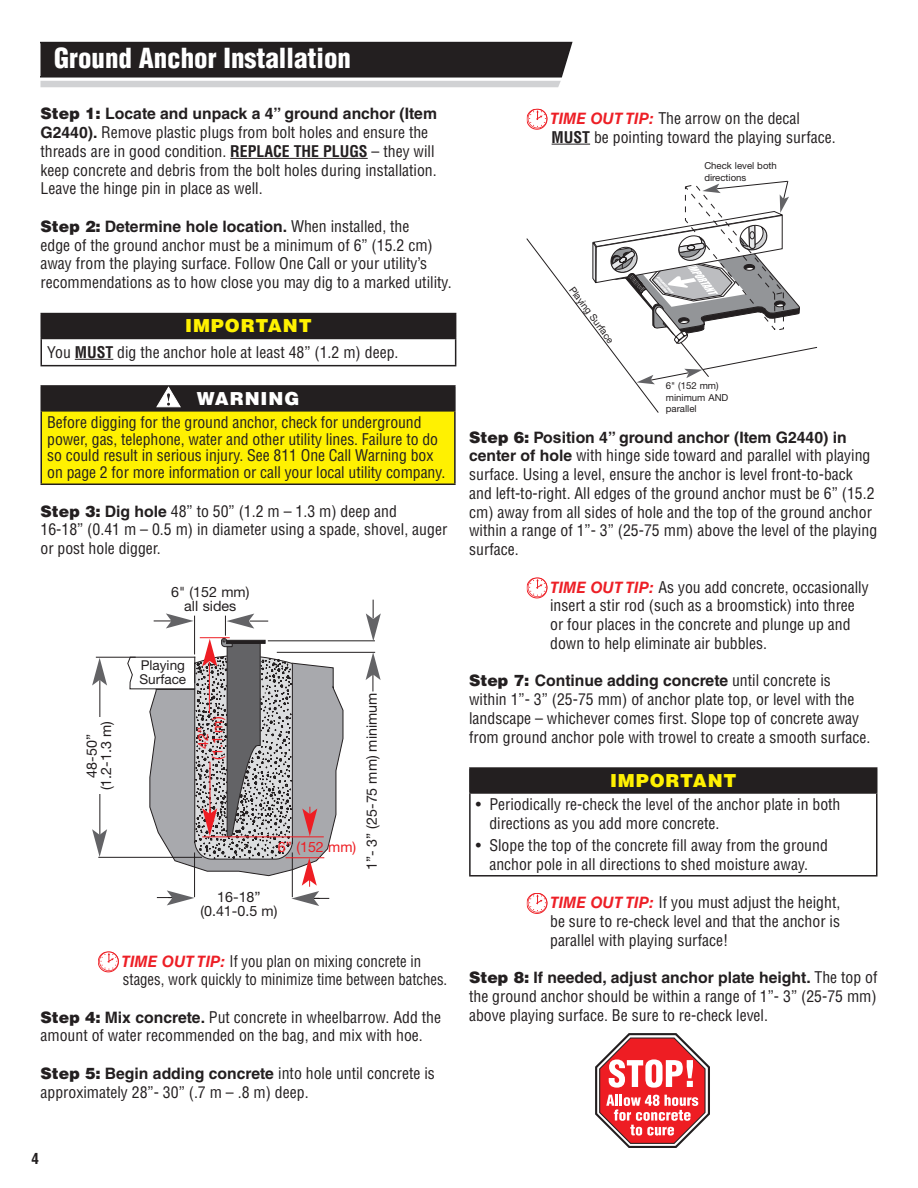
<style>
.page{position:relative;width:918px;height:1188px;background:#fff}
.page>*{position:absolute;margin:0;border:0;box-sizing:border-box;transform-origin:0 0}
.t1{font:900 condensed 27px "Helvetica LT Std";color:#fff}
.t2{font:900 18px "Helvetica LT Std";letter-spacing:.05em;color:#fff101}
.t3{font:900 18px "Helvetica LT Std";letter-spacing:.05em;color:#fff}
.t4{font:condensed 15.75px/18.8px "Helvetica LT Std";color:#231f20}
.t5{font:condensed 15.75px/18.8px "Helvetica LT Std";color:#231f20;scale:.94 1}
.t6{font:700 condensed 15px "Helvetica LT Std";color:#231f20}
.t7{font:14.25px/14.2px "Helvetica Neue";color:#231f20;text-align:center}
.t8{font:14.25px/14.2px "Helvetica Neue";color:#ee1d23;text-align:center}
.t9{font:13.5px/14.2px "Helvetica Neue";color:#231f20}
.t10{font:9.6px/11.6px "Helvetica Neue";color:#231f20}
.s1{font-weight:900;font-stretch:normal}
.s2{font-weight:700;font-stretch:normal}
.s3{font-weight:700}
.s4{font-weight:700;font-style:italic;font-stretch:normal;color:#ed1f26}
</style>
<div class="page">
<hr style="left:552px;top:144px;width:38px;height:1px;background:#231f20">
<svg style="left:527px;top:109px;width:20px;height:21px"></svg>
<svg style="left:527px;top:578px;width:20px;height:20px"></svg>
<div style="left:470px;top:768px;width:407px;height:25px;background:#231f20"></div>
<hr style="left:469px;top:767px;width:409px;height:2px;background:#231f20">
<hr style="left:469px;top:769px;width:2px;height:23px;background:#231f20">
<hr style="left:876px;top:769px;width:2px;height:23px;background:#231f20">
<hr style="left:469px;top:792px;width:409px;height:2px;background:#231f20">
<hr style="left:469px;top:794px;width:2px;height:81px;background:#231f20">
<hr style="left:876px;top:794px;width:2px;height:81px;background:#231f20">
<hr style="left:469px;top:875px;width:409px;height:2px;background:#231f20">
<svg style="left:527px;top:893px;width:20px;height:21px"></svg>
<hr style="left:230px;top:158px;width:138px;height:1px;background:#231f20">
<div style="left:41px;top:314px;width:415px;height:24px;background:#231f20"></div>
<hr style="left:40px;top:313px;width:416px;height:1px;background:#231f20">
<hr style="left:40px;top:314px;width:2px;height:24px;background:#231f20">
<hr style="left:40px;top:338px;width:416px;height:1px;background:#231f20">
<hr style="left:40px;top:339px;width:2px;height:26px;background:#231f20">
<svg style="left:455px;top:339px;width:1px;height:26px"></svg>
<hr style="left:40px;top:365px;width:416px;height:1px;background:#231f20">
<hr style="left:75px;top:359px;width:38px;height:1px;background:#231f20">
<div style="left:41px;top:386px;width:414px;height:25px;background:#231f20"></div>
<div style="left:41px;top:411px;width:414px;height:73px;background:#fff101"></div>
<hr style="left:40px;top:385px;width:416px;height:2px;background:#231f20">
<hr style="left:40px;top:387px;width:2px;height:23px;background:#231f20">
<hr style="left:454px;top:387px;width:2px;height:23px;background:#231f20">
<hr style="left:40px;top:410px;width:416px;height:2px;background:#231f20">
<hr style="left:40px;top:412px;width:2px;height:72px;background:#231f20">
<hr style="left:454px;top:412px;width:2px;height:72px;background:#231f20">
<hr style="left:40px;top:484px;width:416px;height:1px;background:#231f20">
<svg style="left:98px;top:951px;width:21px;height:21px"></svg>
<hr style="left:96px;top:657px;width:40px;height:1px;background:#231f20">
<hr style="left:98px;top:857px;width:104px;height:1px;background:#231f20">
<hr style="left:268px;top:641px;width:107px;height:1px;background:#231f20">
<hr style="left:277px;top:652px;width:98px;height:1px;background:#231f20">
<hr style="left:100px;top:680px;width:1px;height:155px;background:#231f20">
<svg style="left:92px;top:658px;width:15px;height:28px"></svg>
<svg style="left:92px;top:829px;width:15px;height:28px"></svg>
<svg style="left:366px;top:652px;width:15px;height:39px"></svg>
<div style="left:80px;top:717px;width:42px;height:77px;background:#fff"></div>
<svg style="left:366px;top:600px;width:15px;height:41px"></svg>
<svg style="left:127px;top:613px;width:217px;height:293px"></svg>
<hr style="left:209px;top:662px;width:1px;height:51px;background:#ee1d23">
<svg style="left:526px;top:180px;width:291px;height:233px"></svg>
<svg style="left:40px;top:41px;width:533px;height:46px;background:#4f4d4e"></svg>
<svg style="left:595px;top:1033px;width:115px;height:115px"></svg>
<svg style="left:156px;top:386px;width:25px;height:22px"></svg>
<h1 class="t1" style="left:54px;top:41px;width:298px">Ground Anchor Installation</h1>
<p class="t4" style="left:40px;top:104px;width:398px"><span class="s1">Step 1:</span> <span class="s2">Locate and unpack a 4” ground anchor (Item G2440).</span> Remove plastic plugs from bolt holes and ensure the threads are in good condition. <span class="s3">REPLACE THE PLUGS</span> – they will keep concrete and debris from the bolt holes during installation.<br>Leave the hinge pin in place as well.</p>
<p class="t4" style="left:40px;top:217px;width:413px"><span class="s1">Step 2:</span> <span class="s2">Determine hole location.</span> When installed, the<br>edge of the ground anchor must be a minimum of 6” (15.2 cm) away from the playing surface. Follow One Call or your utility’s recommendations as to how close you may dig to a marked utility.</p>
<p class="t2" style="left:185px;top:314px;width:128px">IMPORTANT</p>
<p class="t4" style="left:47px;top:343px;width:353px">You <span class="s3">MUST</span> dig the anchor hole at least 48” (1.2 m) deep.</p>
<p class="t3" style="left:197px;top:387px;width:104px">WARNING</p>
<p class="t4" style="left:47px;top:414px;width:400px;line-height:16.5px">Before digging for the ground anchor, check for underground power, gas, telephone, water and other utility lines. Failure to do so could result in serious injury. See 811 One Call Warning box on page 2 for more information or call your local utility company.</p>
<p class="t4" style="left:40px;top:501px;width:408px"><span class="s1">Step 3:</span> <span class="s2">Dig hole</span> 48” to 50” (1.2 m – 1.3 m) deep and<br>16-18” (0.41 m – 0.5 m) in diameter using a spade, shovel, auger or post hole digger.</p>
<p class="t7" style="left:171px;top:584px;width:80px">6" (152 mm) all sides</p>
<p class="t7" style="left:84px;top:790px;width:70px;rotate:-90deg">48-50” (1.2-1.3 m)</p>
<p class="t9" style="left:140px;top:658px;width:48px">Playing<br>Surface</p>
<p class="t8" style="left:196px;top:760px;width:45px;rotate:-90deg">42” (1.1 m)</p>
<p class="t8" style="left:278px;top:839px;width:80px">6” (152 mm)</p>
<p class="t7" style="left:200px;top:890px;width:79px">16-18” (0.41-0.5 m)</p>
<p class="t7" style="left:364px;top:870px;width:179px;rotate:-90deg">1”- 3” (25-75 mm) minimum</p>
<p class="t5" style="left:122px;top:951px;width:348px"><span class="s4">TIME OUT TIP:</span> If you plan on mixing concrete in stages, work quickly to minimize time between batches.</p>
<p class="t4" style="left:40px;top:1008px;width:402px"><span class="s1">Step 4:</span> <span class="s2">Mix concrete.</span> Put concrete in wheelbarrow. Add the amount of water recommended on the bag, and mix with hoe.</p>
<p class="t4" style="left:40px;top:1064px;width:396px"><span class="s1">Step 5:</span> <span class="s2">Begin adding concrete</span> into hole until concrete is approximately 28”- 30” (.7 m – .8 m) deep.</p>
<p class="t4" style="left:550px;top:109px;width:287px"><span class="s4">TIME OUT TIP:</span> The arrow on the decal<br><span class="s3">MUST</span> be pointing toward the playing surface.</p>
<p class="t10" style="left:576px;top:284px;width:69px;rotate:53deg">Playing Surface</p>
<p class="t10" style="left:704px;top:160px;width:74px">Check level both directions</p>
<p class="t10" style="left:666px;top:380px;width:64px">6" (152 mm) minimum AND parallel</p>
<p class="t4" style="left:469px;top:427px;width:410px"><span class="s1">Step 6:</span> <span class="s2">Position 4” ground anchor (Item G2440) in center of hole</span> with hinge side toward and parallel with playing surface. Using a level, ensure the anchor is level front-to-back and left-to-right. All edges of the ground anchor must be 6” (15.2 cm) away from all sides of hole and the top of the ground anchor within a range of 1”- 3” (25-75 mm) above the level of the playing surface.</p>
<p class="t4" style="left:550px;top:577px;width:320px"><span class="s4">TIME OUT TIP:</span> As you add concrete, occasionally insert a stir rod (such as a broomstick) into three or four places in the concrete and plunge up and down to help eliminate air bubbles.</p>
<p class="t4" style="left:469px;top:671px;width:403px"><span class="s1">Step 7:</span> <span class="s2">Continue adding concrete</span> until concrete is within 1”- 3” (25-75 mm) of anchor plate top, or level with the landscape – whichever comes first. Slope top of concrete away from ground anchor pole with trowel to create a smooth surface.</p>
<p class="t2" style="left:610px;top:769px;width:128px">IMPORTANT</p>
<p class="t4" style="left:489px;top:795px;width:353px;text-indent:-13px">• Periodically re-check the level of the anchor plate in both directions as you add more concrete.</p>
<p class="t4" style="left:476px;top:836px;width:354px;text-align:center">• Slope the top of the concrete fill away from the ground anchor pole in all directions to shed moisture away.</p>
<p class="t4" style="left:550px;top:893px;width:292px;text-align:justify"><span class="s4">TIME OUT TIP:</span> If you must adjust the height, be sure to re-check level and that the anchor is parallel with playing surface!</p>
<p class="t4" style="left:469px;top:968px;width:410px;text-align:justify"><span class="s1">Step 8:</span> <span class="s2">If needed, adjust anchor plate height.</span> The top of the ground anchor should be within a range of 1”- 3” (25-75 mm) above playing surface. Be sure to re-check level.</p>
<p class="t6" style="left:32px;top:1149px;width:9px">4</p>
</div>
